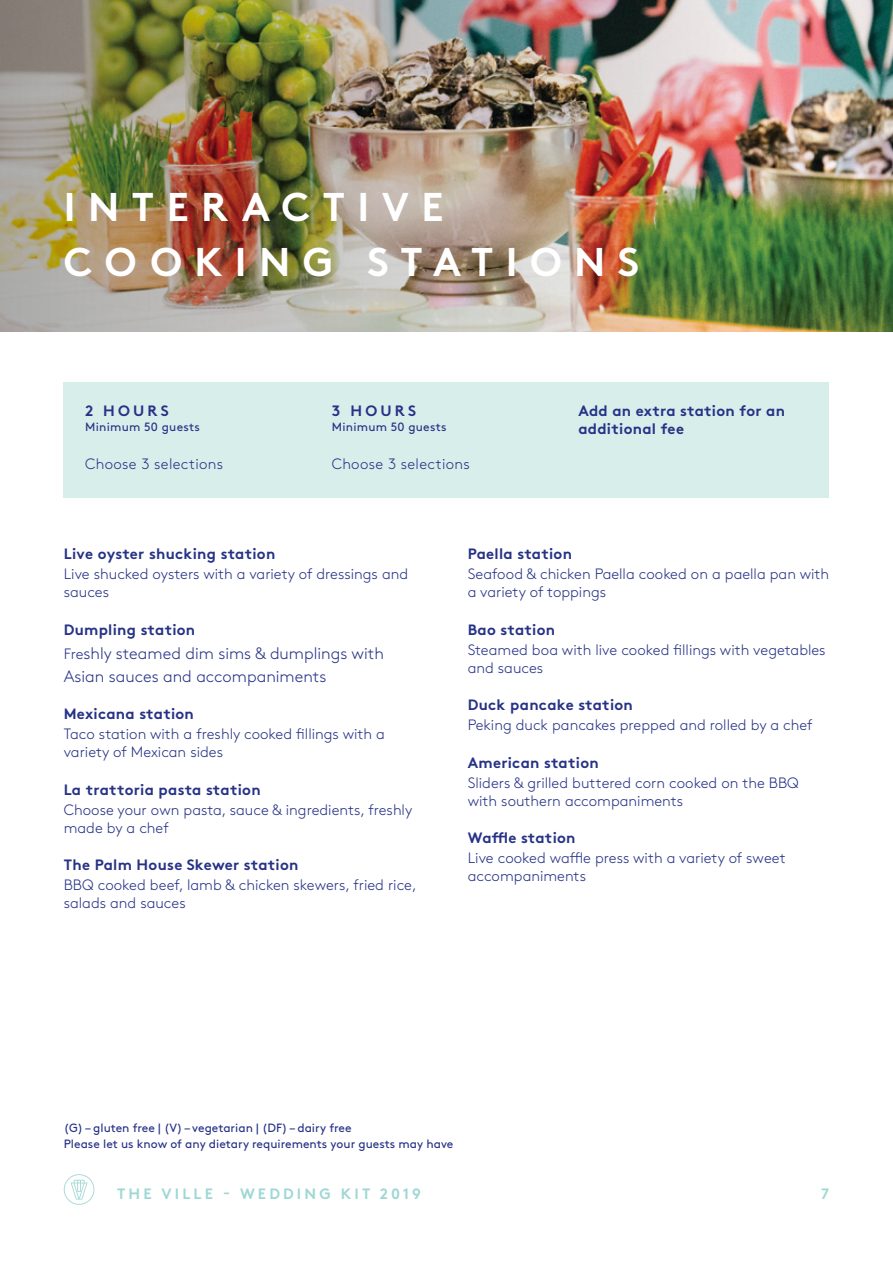
<style>
.page{position:relative;width:893px;height:1263px;background:#fff}
.page>*{position:absolute;margin:0;border:0;box-sizing:border-box;transform-origin:0 0}
.t1{font:700 40.05px/55.1px "Brown Std";letter-spacing:.31em;color:#fff}
.t2{font:300 16.5px/22.5px "Brown Std";color:#263286}
.t3{font:300 15px/18px "Brown Std";color:#263286}
.t4{font:700 15px/18px "Brown Std";letter-spacing:.02em;color:#263286}
.t5{font:300 15px "Brown Std";letter-spacing:.02em;color:#263286}
.t6{font:700 15px "Brown Std";letter-spacing:.21em;color:#9ed8d4}
.t7{font:12px/16.5px "Brown Std";color:#263286}
.t8{font:12px "Brown Std";letter-spacing:.02em;color:#263286}
.s1{font-size:15px}
</style>
<div class="page">
<svg style="left:64px;top:1174px;width:30px;height:31px"></svg>
<img style="left:763px;top:0;width:130px;height:332px">
<img style="left:0;top:0;width:763px;height:332px">
<div style="left:64px;top:382px;width:765px;height:116px;background:#d7eeeb"></div>
<h1 class="t1" style="left:64px;top:179px;width:577px">INTERACTIVE<br>COOKING STATIONS</h1>
<p class="t4" style="left:85px;top:402px;width:85px">2 HOURS</p>
<p class="t8" style="left:85px;top:420px;width:116px">Minimum 50 guests</p>
<p class="t5" style="left:85px;top:455px;width:139px">Choose 3 selections</p>
<p class="t4" style="left:332px;top:402px;width:86px">3 HOURS</p>
<p class="t8" style="left:332px;top:420px;width:116px">Minimum 50 guests</p>
<p class="t5" style="left:332px;top:455px;width:139px">Choose 3 selections</p>
<p class="t4" style="left:578px;top:402px;width:208px">Add an extra station for an additional fee</p>
<p class="t4" style="left:64px;top:545px;width:213px">Live oyster shucking station</p>
<p class="t3" style="left:64px;top:565px;width:346px">Live shucked oysters with a variety of dressings and sauces</p>
<p class="t4" style="left:64px;top:620px;width:133px">Dumpling station</p>
<p class="t2" style="left:64px;top:642px;width:322px"><span class="s1">Fre</span>shly steamed dim sims &amp; dumplings with<br>Asian sauces and accompaniments</p>
<p class="t4" style="left:64px;top:705px;width:132px">Mexicana station</p>
<p class="t3" style="left:64px;top:725px;width:323px">Taco station with a freshly cooked fillings with a variety of Mexican sides</p>
<p class="t4" style="left:64px;top:780px;width:198px">La trattoria pasta station</p>
<p class="t3" style="left:64px;top:801px;width:350px">Choose your own pasta, sauce &amp; ingredients, freshly made by a chef</p>
<p class="t4" style="left:64px;top:856px;width:236px">The Palm House Skewer station</p>
<p class="t3" style="left:64px;top:876px;width:354px">BBQ cooked beef, lamb &amp; chicken skewers, fried rice, salads and sauces</p>
<p class="t4" style="left:468px;top:545px;width:106px">Paella station</p>
<p class="t3" style="left:468px;top:565px;width:363px">Seafood &amp; chicken Paella cooked on a paella pan with a variety of toppings</p>
<p class="t4" style="left:468px;top:620px;width:89px">Bao station</p>
<p class="t3" style="left:468px;top:641px;width:359px">Steamed boa with live cooked fillings with vegetables and sauces</p>
<p class="t4" style="left:468px;top:696px;width:167px">Duck pancake station</p>
<p class="t3" style="left:468px;top:716px;width:346px">Peking duck pancakes prepped and rolled by a chef</p>
<p class="t4" style="left:468px;top:753px;width:132px">American station</p>
<p class="t3" style="left:468px;top:774px;width:333px">Sliders &amp; grilled buttered corn cooked on the BBQ with southern accompaniments</p>
<p class="t4" style="left:468px;top:829px;width:109px">Waffle station</p>
<p class="t3" style="left:468px;top:849px;width:319px">Live cooked waffle press with a variety of sweet accompaniments</p>
<p class="t7" style="left:64px;top:1119px;width:391px">(G) – gluten free | (V) – vegetarian | (DF) – dairy free<br>Please let us know of any dietary requirements your guests may have</p>
<p class="t6" style="left:117px;top:1185px;width:306px">THE VILLE - WEDDING KIT 2019</p>
<p class="t6" style="left:821px;top:1185px;width:10px">7</p>
</div>
